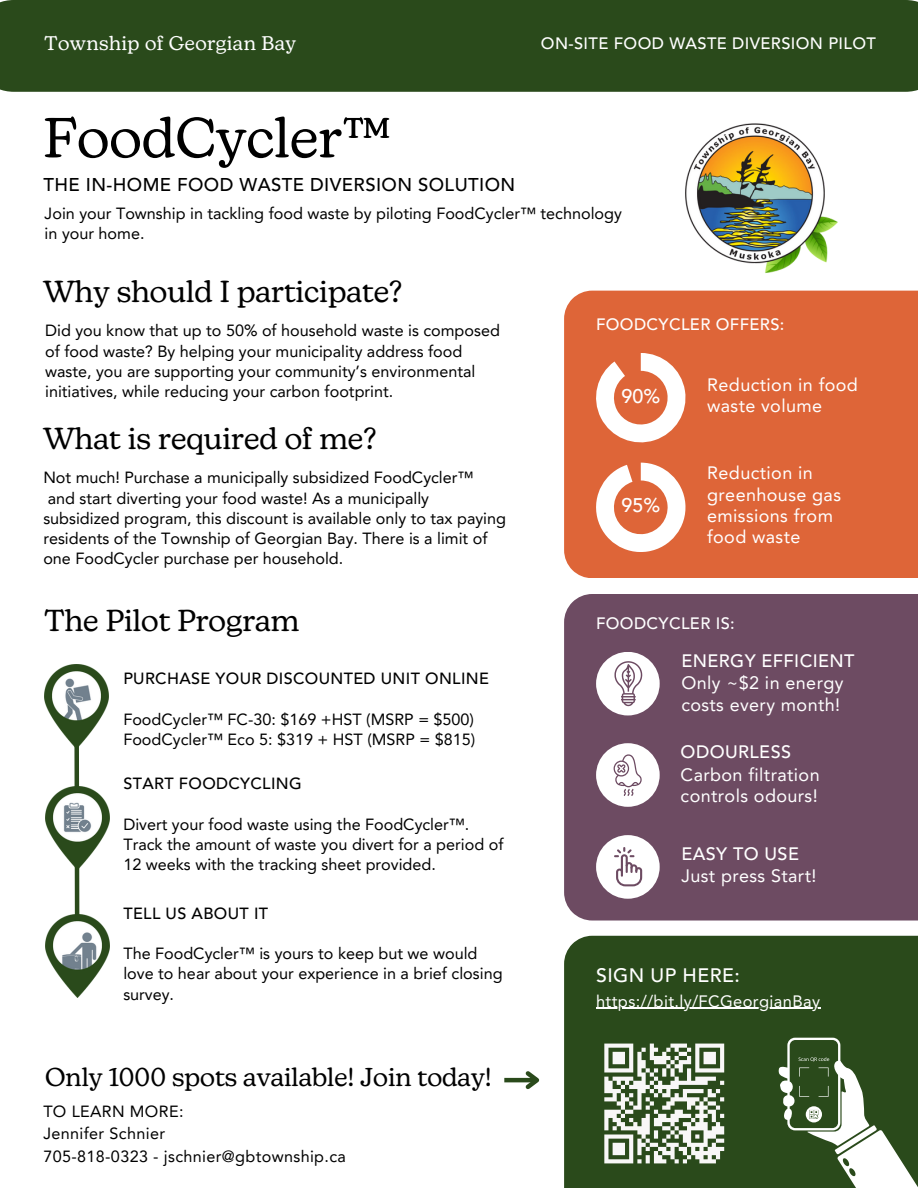
<style>
.page{position:relative;width:918px;height:1188px;background:#fff}
.page>*{position:absolute;margin:0;border:0;box-sizing:border-box;transform-origin:0 0}
.t1{font:55.5px "New Kansas";color:#000}
.t2{font:30px "New Kansas";color:#000}
.t3{font:25.5px "New Kansas";color:#000}
.t4{font:500 19.8px "Avenir LT Pro";color:#fff}
.t5{font:19.5px "New Kansas";letter-spacing:.02em;color:#fff}
.t6{font:500 19.5px "Avenir LT Pro";letter-spacing:.02em;color:#fff}
.t7{font:500 18.45px "Avenir LT Pro";letter-spacing:.02em;color:#000}
.t8{font:18px/21.3px "Avenir LT Pro";letter-spacing:.02em;color:#fff}
.t9{font:500 18px "Avenir LT Pro";letter-spacing:.02em;color:#fff}
.t10{font:500 16.5px "Avenir LT Pro";letter-spacing:.02em;color:#fff}
.t11{font:16.5px "Avenir LT Pro";letter-spacing:.02em;color:#fff}
.t12{font:16.2px/20.2px "Avenir LT Pro";color:#000}
.t13{font:16.2px "Avenir LT Pro";letter-spacing:.02em;color:#000}
.t14{font:500 16.2px "Avenir LT Pro";letter-spacing:.02em;color:#000}
</style>
<div class="page">
<svg style="left:72px;top:748px;width:10px;height:166px"></svg>
<hr style="left:504px;top:1078px;width:33px;height:4px;background:#2a4a1b">
<svg style="left:522px;top:1071px;width:18px;height:18px"></svg>
<img style="left:45px;top:665px;width:64px;height:83px">
<img style="left:45px;top:787px;width:64px;height:83px">
<img style="left:45px;top:914px;width:64px;height:83px">
<div style="left:564px;top:594px;width:354px;height:327px;background:#6d4b62"></div>
<div style="left:596px;top:652px;width:64px;height:63px;background:#fff;border-radius:50%"></div>
<svg style="left:614px;top:661px;width:28px;height:45px"></svg>
<div style="left:596px;top:743px;width:64px;height:64px;background:#fff;border-radius:50%"></div>
<svg style="left:614px;top:754px;width:28px;height:42px"></svg>
<div style="left:564px;top:936px;width:354px;height:252px;background:#2a4a1b"></div>
<div style="left:596px;top:835px;width:64px;height:64px;background:#fff;border-radius:50%"></div>
<svg style="left:614px;top:847px;width:28px;height:39px"></svg>
<svg style="left:778px;top:1038px;width:140px;height:150px"></svg>
<div style="left:564px;top:291px;width:354px;height:287px;background:#de6538"></div>
<svg style="left:596px;top:353px;width:89px;height:89px"></svg>
<svg style="left:596px;top:463px;width:89px;height:89px"></svg>
<img style="left:685px;top:123px;width:153px;height:150px">
<div style="left:596px;top:1035px;width:136px;height:137px;background:#2a4a1b"></div>
<svg style="left:604px;top:1043px;width:121px;height:121px"></svg>
<div style="left:0;top:0;width:918px;height:91px;background:#2a4a1b"></div>
<hr style="left:596px;top:1008px;width:224px;height:1px;background:#fff">
<p class="t5" style="left:45px;top:35px;width:253px">Township of Georgian Bay</p>
<p class="t10" style="left:541px;top:37px;width:336px">ON-SITE FOOD WASTE DIVERSION PILOT</p>
<p class="t1" style="left:43px;top:114px;width:350px">FoodCycler™</p>
<p class="t7" style="left:43px;top:177px;width:473px">THE IN-HOME FOOD WASTE DIVERSION SOLUTION</p>
<p class="t12" style="left:45px;top:205px;width:579px">Join your Township in tackling food waste by piloting FoodCycler™ technology in your home.</p>
<p class="t2" style="left:43px;top:279px;width:361px">Why should I participate?</p>
<p class="t12" style="left:45px;top:322px;width:456px">Did you know that up to 50% of household waste is composed of food waste? By helping your municipality address food waste, you are supporting your community’s environmental initiatives, while reducing your carbon footprint.</p>
<p class="t2" style="left:43px;top:426px;width:335px">What is required of me?</p>
<p class="t12" style="left:43px;top:469px;width:464px">Not much! Purchase a municipally subsidized FoodCycler™<br>and start diverting your food waste! As a municipally<br>subsidized program, this discount is available only to tax paying residents of the Township of Georgian Bay. There is a limit of one FoodCycler purchase per household.</p>
<p class="t2" style="left:45px;top:608px;width:256px">The Pilot Program</p>
<p class="t14" style="left:123px;top:672px;width:367px">PURCHASE YOUR DISCOUNTED UNIT ONLINE</p>
<p class="t12" style="left:123px;top:710px;width:352px">FoodCycler™ FC-30: $169 +HST (MSRP = $500)</p>
<p class="t12" style="left:123px;top:731px;width:354px">FoodCycler™ Eco 5: $319 + HST (MSRP = $815)</p>
<p class="t14" style="left:123px;top:777px;width:180px">START FOODCYCLING</p>
<p class="t12" style="left:123px;top:815px;width:382px">Divert your food waste using the FoodCycler™.<br>Track the amount of waste you divert for a period of<br>12 weeks with the tracking sheet provided.</p>
<p class="t14" style="left:123px;top:906px;width:146px">TELL US ABOUT IT</p>
<p class="t12" style="left:123px;top:945px;width:381px">The FoodCycler™ is yours to keep but we would love to hear about your experience in a brief closing survey.</p>
<p class="t3" style="left:45px;top:1066px;width:448px">Only 1000 spots available! Join today!</p>
<p class="t13" style="left:43px;top:1104px;width:142px">TO LEARN MORE:</p>
<p class="t13" style="left:43px;top:1127px;width:123px">Jennifer Schnier</p>
<p class="t13" style="left:43px;top:1149px;width:304px">705-818-0323 - jschnier@gbtownship.ca</p>
<p class="t10" style="left:596px;top:317px;width:190px">FOODCYCLER OFFERS:</p>
<p class="t4" style="left:621px;top:388px;width:40px">90%</p>
<p class="t4" style="left:621px;top:497px;width:40px">95%</p>
<p class="t8" style="left:707px;top:376px;width:152px">Reduction in food waste volume</p>
<p class="t8" style="left:707px;top:464px;width:135px">Reduction in greenhouse gas emissions from food waste</p>
<p class="t10" style="left:596px;top:616px;width:140px">FOODCYCLER IS:</p>
<p class="t9" style="left:681px;top:653px;width:175px">ENERGY EFFICIENT</p>
<p class="t8" style="left:681px;top:674px;width:164px">Only ~$2 in energy costs every month!</p>
<p class="t9" style="left:681px;top:745px;width:112px">ODOURLESS</p>
<p class="t8" style="left:681px;top:766px;width:141px">Carbon filtration controls odours!</p>
<p class="t9" style="left:681px;top:846px;width:119px">EASY TO USE</p>
<p class="t8" style="left:681px;top:867px;width:137px">Just press Start!</p>
<p class="t6" style="left:596px;top:968px;width:145px">SIGN UP HERE:</p>
<p class="t11" style="left:596px;top:994px;width:225px">https://bit.ly/FCGeorgianBay</p>
</div>
